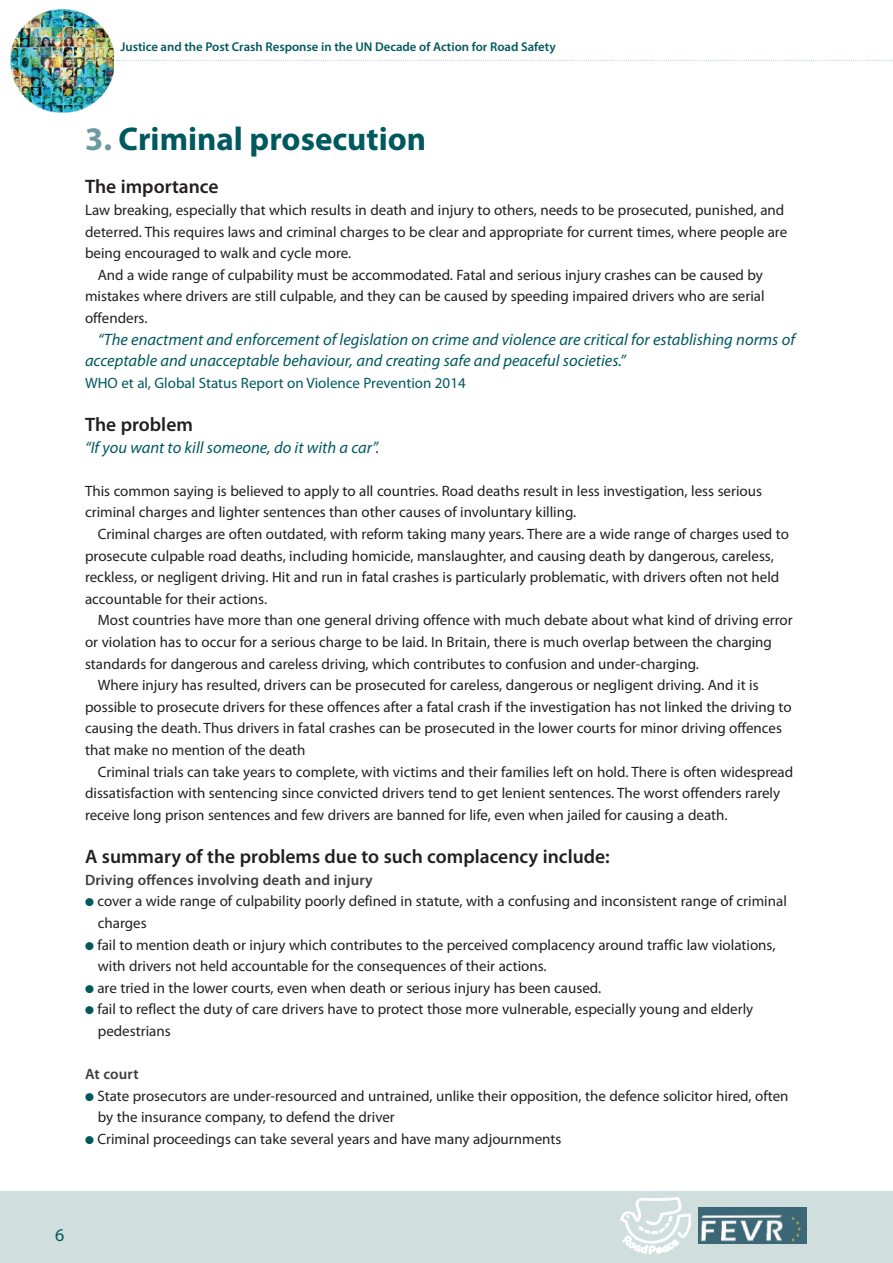
<style>
.page{position:relative;width:893px;height:1263px;background:#fff}
.page>*{position:absolute;margin:0;border:0;box-sizing:border-box;transform-origin:0 0}
.t1{font:700 33px "Myriad Pro";color:#00595e}
.t2{font:600 19.5px "Myriad Pro";color:#231f20}
.t3{font:18px "Myriad Pro";color:#00595e}
.t4{font:italic 16.5px/21.6px "Myriad Pro";color:#00595e}
.t5{font:15px/21.6px "Myriad Pro";color:#231f20}
.t6{font:15px "Myriad Pro";color:#00595e}
.t7{font:600 15px "Myriad Pro";letter-spacing:.01em;color:#3e3e3f}
.t8{font:600 12.75px "Myriad Pro";color:#00595e}
.s1{color:#6d9aa0}
.s2{color:#00595e}
</style>
<div class="page">
<div style="left:0;top:1191px;width:892px;height:72px;background:#d0dfdd"></div>
<img style="left:699px;top:1208px;width:108px;height:35px">
<svg style="left:620px;top:1197px;width:71px;height:57px"></svg>
<svg style="left:115px;top:60px;width:778px;height:1px"></svg>
<img style="left:10px;top:9px;width:104px;height:104px">
<img style="left:50px;top:60px;width:31px;height:1px">
<p class="t8" style="left:120px;top:42px;width:437px">Justice and the Post Crash Response in the UN Decade of Action for Road Safety</p>
<h1 class="t1" style="left:85px;top:127px;width:343px"><span class="s1">3.</span> Criminal prosecution</h1>
<h2 class="t2" style="left:85px;top:180px;width:135px">The importance</h2>
<p class="t5" style="left:85px;top:200px;width:701px">Law breaking, especially that which results in death and injury to others, needs to be prosecuted, punished, and</p>
<p class="t5" style="left:85px;top:222px;width:704px">deterred. This requires laws and criminal charges to be clear and appropriate for current times, where people are</p>
<p class="t5" style="left:85px;top:244px;width:268px">being encouraged to walk and cycle more.</p>
<p class="t5" style="left:98px;top:265px;width:667px">And a wide range of culpability must be accommodated. Fatal and serious injury crashes can be caused by</p>
<p class="t5" style="left:85px;top:287px;width:681px">mistakes where drivers are still culpable, and they can be caused by speeding impaired drivers who are serial</p>
<p class="t5" style="left:85px;top:308px;width:64px">offenders.</p>
<p class="t4" style="left:85px;top:330px;width:711px;text-indent:13px">“The enactment and enforcement of legislation on crime and violence are critical for establishing norms of acceptable and unacceptable behaviour, and creating safe and peaceful societies.”</p>
<p class="t6" style="left:85px;top:377px;width:382px">WHO et al, Global Status Report on Violence Prevention 2014</p>
<h2 class="t2" style="left:85px;top:417px;width:109px">The problem</h2>
<p class="t4" style="left:85px;top:438px;width:296px">“If you want to kill someone, do it with a car”.</p>
<p class="t5" style="left:85px;top:481px;width:678px">This common saying is believed to apply to all countries. Road deaths result in less investigation, less serious criminal charges and lighter sentences than other causes of involuntary killing.</p>
<p class="t5" style="left:85px;top:524px;width:705px;text-indent:13px">Criminal charges are often outdated, with reform taking many years. There are a wide range of charges used to prosecute culpable road deaths, including homicide, manslaughter, and causing death by dangerous, careless, reckless, or negligent driving. Hit and run in fatal crashes is particularly problematic, with drivers often not held accountable for their actions.</p>
<p class="t5" style="left:98px;top:611px;width:696px">Most countries have more than one general driving offence with much debate about what kind of driving error</p>
<p class="t5" style="left:85px;top:632px;width:688px">or violation has to occur for a serious charge to be laid. In Britain, there is much overlap between the charging</p>
<p class="t5" style="left:85px;top:654px;width:615px">standards for dangerous and careless driving, which contributes to confusion and under-charging.</p>
<p class="t5" style="left:98px;top:676px;width:662px">Where injury has resulted, drivers can be prosecuted for careless, dangerous or negligent driving. And it is</p>
<p class="t5" style="left:85px;top:697px;width:708px">possible to prosecute drivers for these offences after a fatal crash if the investigation has not linked the driving to</p>
<p class="t5" style="left:85px;top:719px;width:698px">causing the death. Thus drivers in fatal crashes can be prosecuted in the lower courts for minor driving offences</p>
<p class="t5" style="left:85px;top:740px;width:222px">that make no mention of the death</p>
<p class="t5" style="left:98px;top:762px;width:697px">Criminal trials can take years to complete, with victims and their families left on hold. There is often widespread</p>
<p class="t5" style="left:85px;top:784px;width:697px">dissatisfaction with sentencing since convicted drivers tend to get lenient sentences. The worst offenders rarely</p>
<p class="t5" style="left:85px;top:805px;width:644px">receive long prison sentences and few drivers are banned for life, even when jailed for causing a death.</p>
<h2 class="t2" style="left:85px;top:849px;width:526px">A summary of the problems due to such complacency include:</h2>
<p class="t7" style="left:85px;top:874px;width:289px">Driving offences involving death and injury</p>
<p class="t5" style="left:98px;top:892px;width:691px;text-indent:-13px"><span class="s2">●</span> cover a wide range of culpability poorly defined in statute, with a confusing and inconsistent range of criminal charges</p>
<p class="t5" style="left:98px;top:935px;width:679px;text-indent:-13px"><span class="s2">●</span> fail to mention death or injury which contributes to the perceived complacency around traffic law violations, with drivers not held accountable for the consequences of their actions.</p>
<p class="t5" style="left:85px;top:978px;width:518px"><span class="s2">●</span> are tried in the lower courts, even when death or serious injury has been caused.</p>
<p class="t5" style="left:98px;top:1000px;width:657px;text-indent:-13px"><span class="s2">●</span> fail to reflect the duty of care drivers have to protect those more vulnerable, especially young and elderly pedestrians</p>
<p class="t7" style="left:85px;top:1068px;width:55px">At court</p>
<p class="t5" style="left:98px;top:1086px;width:692px;text-indent:-13px"><span class="s2">●</span> State prosecutors are under-resourced and untrained, unlike their opposition, the defence solicitor hired, often by the insurance company, to defend the driver</p>
<p class="t5" style="left:85px;top:1129px;width:478px"><span class="s2">●</span> Criminal proceedings can take several years and have many adjournments</p>
<p class="t3" style="left:55px;top:1228px;width:11px">6</p>
</div>
